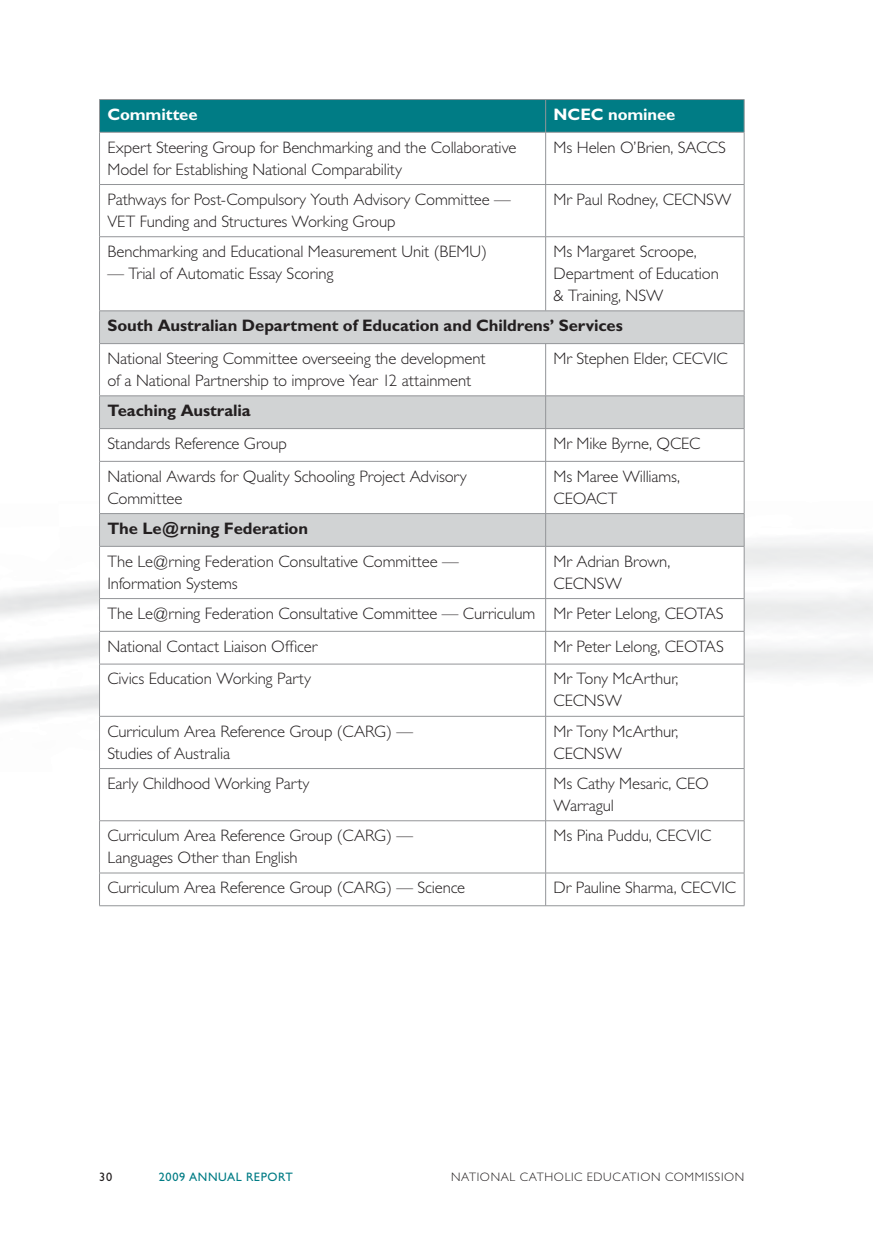
<style>
.page{position:relative;width:873px;height:1241px;background:#fff}
.page>*{position:absolute;margin:0;border:0;box-sizing:border-box;transform-origin:0 0}
.t1{font:300 16.62px/21.9px "Gill Sans";letter-spacing:-.005em;color:#231f20}
.t2{font:700 16.62px "Gill Sans";letter-spacing:-.005em;color:#231f20}
.t3{font:700 16.62px "Gill Sans";letter-spacing:-.01em;color:#fff}
.t4{font:300 12.25px "Gill Sans";letter-spacing:.055em;color:#231f20}
.t5{font:12.25px "Gill Sans";letter-spacing:.045em;color:#007c85}
.t6{font:12.25px "Gill Sans";color:#231f20}
</style>
<div class="page">
<div style="left:100px;top:100px;width:644px;height:32px;background:#007c85"></div>
<svg style="left:100px;top:133px;width:644px;height:772px"></svg>
<svg style="left:100px;top:311px;width:644px;height:235px"></svg>
<hr style="left:99px;top:99px;width:645px;height:1px;background:#939598">
<hr style="left:545px;top:100px;width:1px;height:32px;background:#939598">
<hr style="left:99px;top:132px;width:645px;height:1px;background:#939598">
<hr style="left:545px;top:132px;width:1px;height:52px;background:#939598">
<hr style="left:99px;top:184px;width:645px;height:1px;background:#939598">
<hr style="left:545px;top:185px;width:1px;height:51px;background:#939598">
<hr style="left:99px;top:236px;width:645px;height:1px;background:#939598">
<hr style="left:545px;top:237px;width:1px;height:73px;background:#939598">
<hr style="left:99px;top:310px;width:645px;height:1px;background:#939598">
<hr style="left:99px;top:343px;width:645px;height:1px;background:#939598">
<hr style="left:545px;top:344px;width:1px;height:51px;background:#939598">
<hr style="left:99px;top:395px;width:645px;height:1px;background:#939598">
<hr style="left:545px;top:396px;width:1px;height:32px;background:#939598">
<hr style="left:99px;top:428px;width:645px;height:1px;background:#939598">
<hr style="left:545px;top:429px;width:1px;height:32px;background:#939598">
<hr style="left:99px;top:461px;width:645px;height:1px;background:#939598">
<hr style="left:545px;top:461px;width:1px;height:52px;background:#939598">
<hr style="left:99px;top:513px;width:645px;height:1px;background:#939598">
<hr style="left:545px;top:514px;width:1px;height:32px;background:#939598">
<hr style="left:99px;top:546px;width:645px;height:1px;background:#939598">
<hr style="left:545px;top:546px;width:1px;height:52px;background:#939598">
<hr style="left:99px;top:598px;width:645px;height:1px;background:#939598">
<hr style="left:545px;top:599px;width:1px;height:32px;background:#939598">
<hr style="left:99px;top:631px;width:645px;height:1px;background:#939598">
<hr style="left:545px;top:631px;width:1px;height:32px;background:#939598">
<hr style="left:99px;top:663px;width:645px;height:1px;background:#939598">
<hr style="left:545px;top:664px;width:1px;height:52px;background:#939598">
<hr style="left:99px;top:716px;width:645px;height:1px;background:#939598">
<hr style="left:545px;top:716px;width:1px;height:52px;background:#939598">
<hr style="left:99px;top:768px;width:645px;height:1px;background:#939598">
<hr style="left:545px;top:768px;width:1px;height:52px;background:#939598">
<hr style="left:99px;top:820px;width:645px;height:1px;background:#939598">
<hr style="left:545px;top:821px;width:1px;height:51px;background:#939598">
<hr style="left:99px;top:872px;width:645px;height:1px;background:#939598">
<hr style="left:545px;top:873px;width:1px;height:32px;background:#939598">
<hr style="left:99px;top:100px;width:1px;height:32px;background:#939598">
<hr style="left:744px;top:100px;width:1px;height:32px;background:#939598">
<hr style="left:99px;top:132px;width:1px;height:52px;background:#939598">
<hr style="left:744px;top:132px;width:1px;height:52px;background:#939598">
<hr style="left:99px;top:185px;width:1px;height:51px;background:#939598">
<hr style="left:744px;top:185px;width:1px;height:51px;background:#939598">
<hr style="left:99px;top:237px;width:1px;height:73px;background:#939598">
<hr style="left:744px;top:237px;width:1px;height:73px;background:#939598">
<hr style="left:99px;top:311px;width:1px;height:32px;background:#939598">
<hr style="left:744px;top:311px;width:1px;height:32px;background:#939598">
<hr style="left:99px;top:344px;width:1px;height:51px;background:#939598">
<hr style="left:744px;top:344px;width:1px;height:51px;background:#939598">
<hr style="left:99px;top:396px;width:1px;height:32px;background:#939598">
<hr style="left:744px;top:396px;width:1px;height:32px;background:#939598">
<hr style="left:99px;top:429px;width:1px;height:32px;background:#939598">
<hr style="left:744px;top:429px;width:1px;height:32px;background:#939598">
<hr style="left:99px;top:461px;width:1px;height:52px;background:#939598">
<hr style="left:744px;top:461px;width:1px;height:52px;background:#939598">
<hr style="left:99px;top:514px;width:1px;height:32px;background:#939598">
<hr style="left:744px;top:514px;width:1px;height:32px;background:#939598">
<hr style="left:99px;top:546px;width:1px;height:52px;background:#939598">
<hr style="left:744px;top:546px;width:1px;height:52px;background:#939598">
<hr style="left:99px;top:599px;width:1px;height:32px;background:#939598">
<hr style="left:744px;top:599px;width:1px;height:32px;background:#939598">
<hr style="left:99px;top:631px;width:1px;height:32px;background:#939598">
<hr style="left:744px;top:631px;width:1px;height:32px;background:#939598">
<hr style="left:99px;top:664px;width:1px;height:52px;background:#939598">
<hr style="left:744px;top:664px;width:1px;height:52px;background:#939598">
<hr style="left:99px;top:716px;width:1px;height:52px;background:#939598">
<hr style="left:744px;top:716px;width:1px;height:52px;background:#939598">
<hr style="left:99px;top:768px;width:1px;height:52px;background:#939598">
<hr style="left:744px;top:768px;width:1px;height:52px;background:#939598">
<hr style="left:99px;top:821px;width:1px;height:51px;background:#939598">
<hr style="left:744px;top:821px;width:1px;height:51px;background:#939598">
<hr style="left:99px;top:873px;width:1px;height:32px;background:#939598">
<hr style="left:744px;top:873px;width:1px;height:32px;background:#939598">
<hr style="left:99px;top:905px;width:645px;height:1px;background:#939598">
<p class="t3" style="left:107px;top:109px;width:92px">Committee</p>
<p class="t3" style="left:553px;top:109px;width:123px">NCEC nominee</p>
<p class="t1" style="left:107px;top:138px;width:410px">Expert Steering Group for Benchmarking and the Collaborative<br>Model for Establishing National Comparability</p>
<p class="t1" style="left:553px;top:138px;width:174px">Ms Helen O’Brien, SACCS</p>
<p class="t1" style="left:107px;top:190px;width:405px">Pathways for Post-Compulsory Youth Advisory Committee —<br>VET Funding and Structures Working Group</p>
<p class="t1" style="left:553px;top:190px;width:179px">Mr Paul Rodney, CECNSW</p>
<p class="t1" style="left:107px;top:242px;width:381px">Benchmarking and Educational Measurement Unit (BEMU)</p>
<p class="t1" style="left:107px;top:264px;width:227px">— Trial of Automatic Essay Scoring</p>
<p class="t1" style="left:553px;top:242px;width:167px">Ms Margaret Scroope,<br>Department of Education &amp; Training, NSW</p>
<p class="t2" style="left:107px;top:320px;width:517px">South Australian Department of Education and Childrens’ Services</p>
<p class="t1" style="left:107px;top:349px;width:379px">National Steering Committee overseeing the development of a National Partnership to improve Year 12 attainment</p>
<p class="t1" style="left:553px;top:349px;width:176px">Mr Stephen Elder, CECVIC</p>
<p class="t2" style="left:107px;top:405px;width:145px">Teaching Australia</p>
<p class="t1" style="left:107px;top:434px;width:181px">Standards Reference Group</p>
<p class="t1" style="left:553px;top:434px;width:148px">Mr Mike Byrne, QCEC</p>
<p class="t1" style="left:107px;top:467px;width:361px">National Awards for Quality Schooling Project Advisory<br>Committee</p>
<p class="t1" style="left:553px;top:467px;width:128px">Ms Maree Williams,<br>CEOACT</p>
<p class="t2" style="left:107px;top:522px;width:202px">The Le@rning Federation</p>
<p class="t1" style="left:107px;top:552px;width:353px">The Le@rning Federation Consultative Committee —<br>Information Systems</p>
<p class="t1" style="left:553px;top:552px;width:118px">Mr Adrian Brown,<br>CECNSW</p>
<p class="t1" style="left:107px;top:599px;width:618px;line-height:32.7px">The Le@rning Federation Consultative Committee — Curriculum Mr Peter Lelong, CEOTAS<br>National Contact Liaison Officer</p>
<p class="t1" style="left:553px;top:637px;width:172px">Mr Peter Lelong, CEOTAS</p>
<p class="t1" style="left:107px;top:669px;width:205px">Civics Education Working Party</p>
<p class="t1" style="left:553px;top:669px;width:126px">Mr Tony McArthur,<br>CECNSW</p>
<p class="t1" style="left:107px;top:722px;width:307px">Curriculum Area Reference Group (CARG) —<br>Studies of Australia</p>
<p class="t1" style="left:553px;top:722px;width:126px">Mr Tony McArthur,<br>CECNSW</p>
<p class="t1" style="left:107px;top:774px;width:204px">Early Childhood Working Party</p>
<p class="t1" style="left:553px;top:774px;width:157px">Ms Cathy Mesaric, CEO<br>Warragul</p>
<p class="t1" style="left:107px;top:826px;width:307px">Curriculum Area Reference Group (CARG) —<br>Languages Other than English</p>
<p class="t1" style="left:553px;top:826px;width:159px">Ms Pina Puddu, CECVIC</p>
<p class="t1" style="left:107px;top:878px;width:359px">Curriculum Area Reference Group (CARG) — Science</p>
<p class="t1" style="left:553px;top:878px;width:184px">Dr Pauline Sharma, CECVIC</p>
<p class="t6" style="left:99px;top:1172px;width:14px">30</p>
<p class="t5" style="left:159px;top:1172px;width:136px">2009 ANNUAL REPORT</p>
<p class="t4" style="left:451px;top:1172px;width:295px">NATIONAL CATHOLIC EDUCATION COMMISSION</p>
</div>
